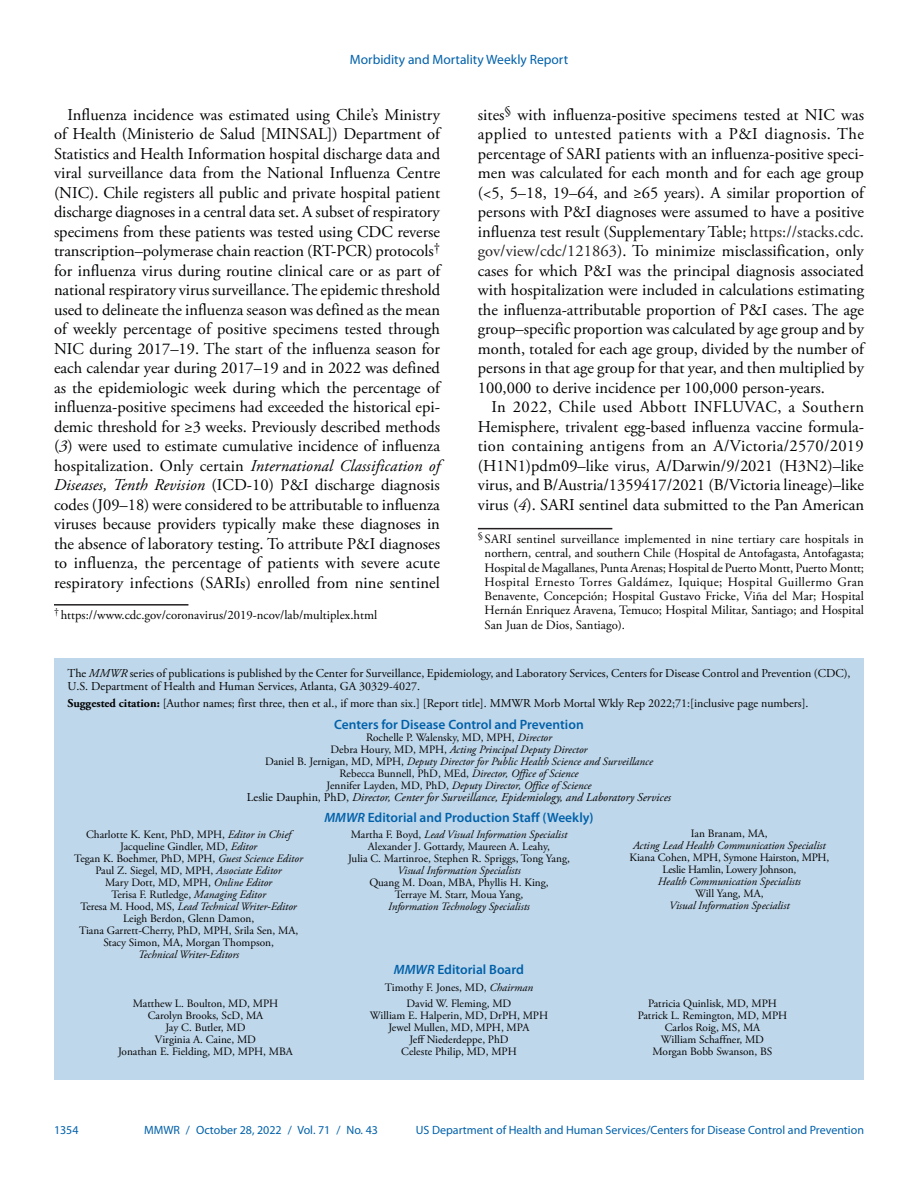
<style>
.page{position:relative;width:918px;height:1188px;background:#fff}
.page>*{position:absolute;margin:0;border:0;box-sizing:border-box;transform-origin:0 0}
.Paragraph{font:16.5px/19.5px "Adobe Garamond Pro";color:#010203;text-align:justify}
.t1{font:600 13.5px "Myriad Pro";color:#0061aa}
.t2{font:13.5px "Myriad Pro";color:#0061aa}
.Footnote{font:12.75px/14.2px "Adobe Garamond Pro";color:#010203;text-align:justify}
.t3{font:12px/13.5px "Adobe Garamond Pro";color:#010203}
.t4{font:12px "Myriad Pro";color:#0061aa}
.t5{font:italic 12px "Adobe Garamond Pro";color:#010203}
.t6{font:11.25px/12px "Adobe Garamond Pro";color:#010203;text-align:center}
.t7{font:italic 11.25px/12px "Adobe Garamond Pro";color:#010203;text-align:center}
.t8{font:11.25px/12px "Adobe Garamond Pro";letter-spacing:-.02em;color:#010203;text-align:center}
.s1{font-style:italic}
.s2{color:#231f20}
.s3{font-weight:700}
.s4{font-style:normal}
</style>
<div class="page">
<div style="left:54px;top:659px;width:810px;height:421px;background:#bfd7ea"></div>
<hr style="left:54px;top:604px;width:134px;height:2px;background:#231f20">
<hr style="left:478px;top:528px;width:134px;height:1px;background:#231f20">
<p class="t2" style="left:350px;top:52px;width:220px">Morbidity and Mortality Weekly Report</p>
<p class="Paragraph" style="left:54px;top:106px;width:388px;text-indent:14px">Influenza incidence was estimated using Chile’s Ministry of Health (Ministerio de Salud [MINSAL]) Department of Statistics and Health Information hospital discharge data and viral surveillance data from the National Influenza Centre (NIC). Chile registers all public and private hospital patient discharge diagnoses in a central data set. A subset of respiratory specimens from these patients was tested using CDC reverse transcription–polymerase chain reaction (RT-PCR) protocols<sup>† </sup>for influenza virus during routine clinical care or as part of national respiratory virus surveillance. The epidemic threshold used to delineate the influenza season was defined as the mean of weekly percentage of positive specimens tested through NIC during 2017–19. The start of the influenza season for each calendar year during 2017–19 and in 2022 was defined as the epidemiologic week during which the percentage of influenza-positive specimens had exceeded the historical epi&shy;demic threshold for ≥3 weeks. Previously described methods (<span class="s1">3</span>) were used to estimate cumulative incidence of influenza hospitalization. Only certain <span class="s1">International Classification of Diseases, Tenth Revision</span> (ICD-10) P&amp;I discharge diagnosis codes (J09–18) were considered to be attributable to influenza viruses because providers typically make these diagnoses in the absence of laboratory testing. To attribute P&amp;I diagnoses to influenza, the percentage of patients with severe acute respiratory infections (SARIs) enrolled from nine sentinel</p>
<p class="Paragraph" style="left:478px;top:106px;width:388px">sites<sup>§</sup> with influenza-positive specimens tested at NIC was applied to untested patients with a P&amp;I diagnosis. The percentage of SARI patients with an influenza-positive speci&shy;men was calculated for each month and for each age group (&lt;5, 5–18, 19–64, and ≥65 years). A similar proportion of persons with P&amp;I diagnoses were assumed to have a positive influenza test result (Supplementary Table; <span class="s2">https://stacks.cdc. gov/view/cdc/121863</span>). To minimize misclassification, only cases for which P&amp;I was the principal diagnosis associated with hospitalization were included in calculations estimating the influenza-attributable proportion of P&amp;I cases. The age group–specific proportion was calculated by age group and by month, totaled for each age group, divided by the number of persons in that age group for that year, and then multiplied by 100,000 to derive incidence per 100,000 person-years.</p>
<p class="Paragraph" style="left:478px;top:398px;width:388px;text-indent:14px">In 2022, Chile used Abbott INFLUVAC, a Southern Hemisphere, trivalent egg-based influenza vaccine formula&shy;tion containing antigens from an A/Victoria/2570/2019 (H1N1)pdm09–like virus, A/Darwin/9/2021 (H3N2)–like virus, and B/Austria/1359417/2021 (B/Victoria lineage)–like virus (<span class="s1">4</span>). SARI sentinel data submitted to the Pan American</p>
<p class="Footnote" style="left:485px;top:532px;width:381px;text-indent:-7px"><sup>§</sup> SARI sentinel surveillance implemented in nine tertiary care hospitals in northern, central, and southern Chile (Hospital de Antofagasta, Antofagasta; Hospital de Magallanes, Punta Arenas; Hospital de Puerto Montt, Puerto Montt; Hospital Ernesto Torres Galdámez, Iquique; Hospital Guillermo Gran Benavente, Concepción; Hospital Gustavo Fricke, Viña del Mar; Hospital Hernán Enriquez Aravena, Temuco; Hospital Militar, Santiago; and Hospital San Juan de Dios, Santiago).</p>
<p class="Footnote" style="left:54px;top:609px;width:325px"><sup>†</sup> https://www.cdc.gov/coronavirus/2019-ncov/lab/multiplex.html</p>
<p class="t3" style="left:68px;top:667px;width:785px">The <span class="s1">MMWR</span> series of publications is published by the Center for Surveillance, Epidemiology, and Laboratory Services, Centers for Disease Control and Prevention (CDC),<br>U.S. Department of Health and Human Services, Atlanta, GA 30329-4027.</p>
<p class="t3" style="left:68px;top:697px;width:743px"><span class="s3">Suggested citation:</span> [Author names; first three, then et al., if more than six.] [Report title]. MMWR Morb Mortal Wkly Rep 2022;71:[inclusive page numbers].</p>
<p class="t1" style="left:334px;top:717px;width:251px">Centers for Disease Control and Prevention</p>
<p class="t7" style="left:265px;top:731px;width:389px"><span class="s4">Rochelle P. Walensky, MD, MPH,</span> Director<br><span class="s4">Debra Houry, MD, MPH,</span> Acting Principal Deputy Director<br><span class="s4">Daniel B. Jernigan, MD, MPH,</span> Deputy Director for Public Health Science and Surveillance <span class="s4">Rebecca Bunnell, PhD, MEd,</span> Director, Office of Science<br><span class="s4">Jennifer Layden, MD, PhD,</span> Deputy Director, Office of Science</p>
<p class="t5" style="left:247px;top:790px;width:426px"><span class="s4">Leslie Dauphin, PhD,</span> Director, Center for Surveillance, Epidemiology, and Laboratory Services</p>
<p class="t1" style="left:324px;top:810px;width:271px"><span class="s1">MMWR</span> Editorial and Production Staff (Weekly)</p>
<p class="t6" style="left:74px;top:829px;width:230px">Charlotte K. Kent, PhD, MPH, <span class="s1">Editor in Chief </span>Jacqueline Gindler, MD, <span class="s1">Editor<br></span>Tegan K. Boehmer, PhD, MPH, <span class="s1">Guest Science Editor </span>Paul Z. Siegel, MD, MPH, <span class="s1">Associate Editor<br></span>Mary Dott, MD, MPH, <span class="s1">Online Editor<br></span>Terisa F. Rutledge, <span class="s1">Managing Editor<br></span>Teresa M. Hood, MS, <span class="s1">Lead Technical Writer-Editor </span>Leigh Berdon, Glenn Damon,<br>Tiana Garrett-Cherry, PhD, MPH, Srila Sen, MA, Stacy Simon, MA, Morgan Thompson,</p>
<p class="t7" style="left:138px;top:948px;width:103px">Technical Writer-Editors</p>
<p class="t6" style="left:691px;top:828px;width:78px">Ian Branam, MA,</p>
<p class="t7" style="left:633px;top:840px;width:194px">Acting Lead Health Communication Specialist</p>
<p class="t8" style="left:629px;top:852px;width:201px">Kiana Cohen, MPH, Symone Hairston, MPH,<br>Leslie Hamlin, Lowery Johnson,</p>
<p class="t7" style="left:658px;top:876px;width:145px">Health Communication Specialists</p>
<p class="t6" style="left:695px;top:888px;width:70px">Will Yang, MA,</p>
<p class="t7" style="left:669px;top:900px;width:122px">Visual Information Specialist</p>
<p class="t6" style="left:348px;top:829px;width:223px">Martha F. Boyd, <span class="s1">Lead Visual Information Specialist<br></span>Alexander J. Gottardy, Maureen A. Leahy,<br>Julia C. Martinroe, Stephen R. Spriggs, Tong Yang,</p>
<p class="t7" style="left:397px;top:864px;width:125px">Visual Information Specialists</p>
<p class="t6" style="left:369px;top:877px;width:181px">Quang M. Doan, MBA, Phyllis H. King,<br>Terraye M. Starr, Moua Yang,</p>
<p class="t7" style="left:388px;top:900px;width:143px">Information Technology Specialists</p>
<p class="t1" style="left:394px;top:962px;width:132px"><span class="s1">MMWR</span> Editorial Board</p>
<p class="t6" style="left:385px;top:982px;width:150px">Timothy F. Jones, MD, <span class="s1">Chairman</span></p>
<p class="t6" style="left:118px;top:998px;width:176px">Matthew L. Boulton, MD, MPH<br>Carolyn Brooks, ScD, MA<br>Jay C. Butler, MD<br>Virginia A. Caine, MD<br>Jonathan E. Fielding, MD, MPH, MBA</p>
<p class="t6" style="left:370px;top:998px;width:180px">David W. Fleming, MD<br>William E. Halperin, MD, DrPH, MPH<br>Jewel Mullen, MD, MPH, MPA<br>Jeff Niederdeppe, PhD<br>Celeste Philip, MD, MPH</p>
<p class="t6" style="left:638px;top:998px;width:151px">Patricia Quinlisk, MD, MPH<br>Patrick L. Remington, MD, MPH<br>Carlos Roig, MS, MA<br>William Schaffner, MD<br>Morgan Bobb Swanson, BS</p>
<p class="t4" style="left:54px;top:1123px;width:26px">1354</p>
<p class="t4" style="left:144px;top:1123px;width:235px">MMWR / October 28, 2022 / Vol. 71 / No. 43</p>
<p class="t4" style="left:416px;top:1123px;width:450px">US Department of Health and Human Services/Centers for Disease Control and Prevention</p>
</div>
